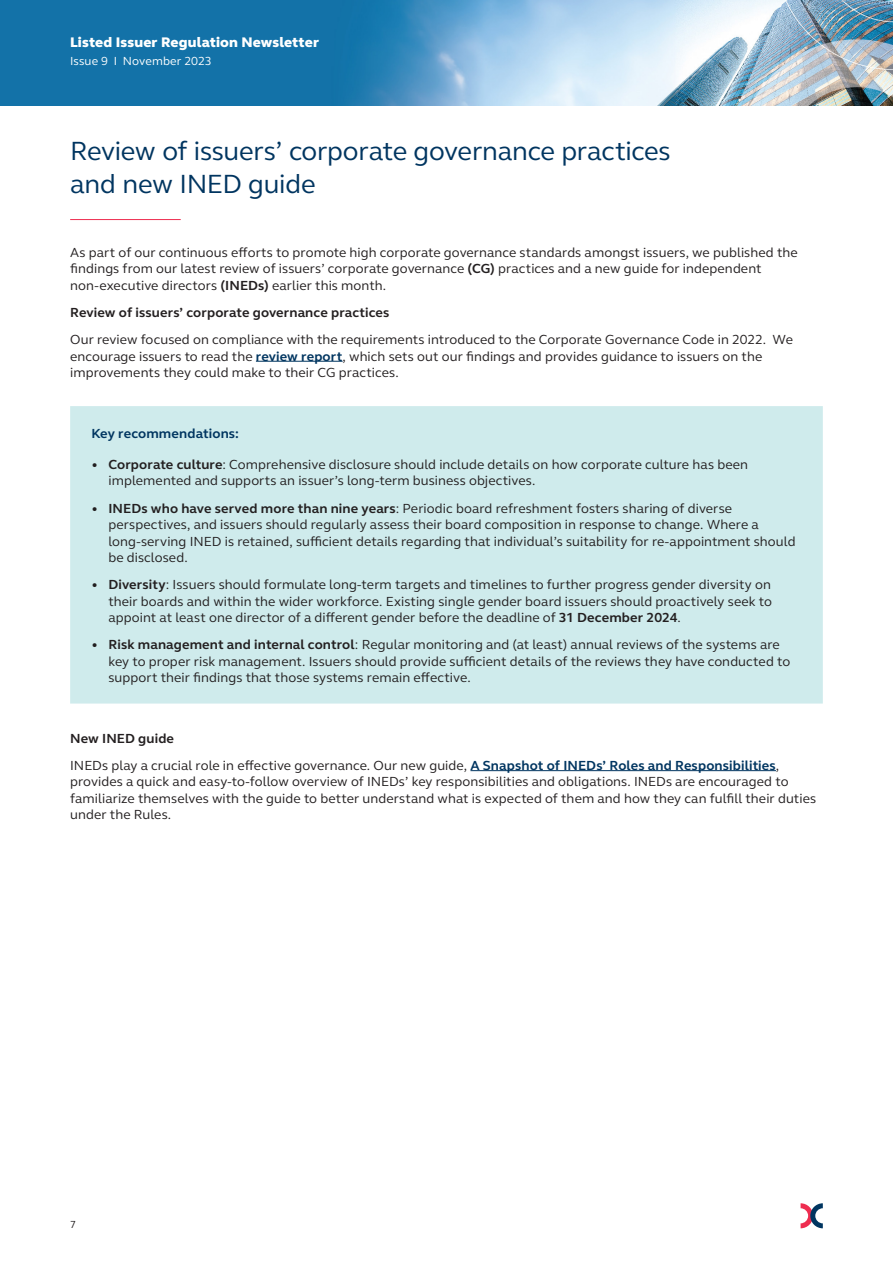
<style>
.page{position:relative;width:893px;height:1263px;background:#fff}
.page>*{position:absolute;margin:0;border:0;box-sizing:border-box;transform-origin:0 0}
._01_Headline_FS_Elliot_Pro_Regular_18_22{font:27px/33px "FS Elliot Pro";letter-spacing:-.01em;color:#003560}
.t1{font:800 14.25px "FS Elliot Pro";letter-spacing:.01em;color:#fff}
._04_body_text__Point__FS_Elliot_Pro_Regul{font:13.5px/16.5px "FS Elliot Pro";letter-spacing:.005em;color:#231f20}
._04_body_text_FS_Elliot_Pro_Regular_9_11{font:13.5px/16.5px "FS Elliot Pro";letter-spacing:.005em;color:#231f20}
._04_body_text_FS_Elliot_Pro_Regular_9_11-2{font:700 13.5px "FS Elliot Pro";letter-spacing:.01em;color:#231f20}
._03_Sub-head_FS_Elliot_Pro_Bold_9_11{font:700 13.5px "FS Elliot Pro";letter-spacing:.01em;color:#003560}
.t2{font:12px "FS Elliot Pro";letter-spacing:.01em;color:#fff}
.t3{font:10.5px "FS Elliot Pro";color:#231f20}
.s1{font-weight:700}
.s2{font-weight:700;color:#003560}
</style>
<div class="page">
<img style="left:0;top:0;width:893px;height:105px">
<svg style="left:801px;top:1203px;width:22px;height:25px"></svg>
<hr style="left:70px;top:219px;width:111px;height:1px;background:#ee2d50">
<hr style="left:256px;top:361px;width:87px;height:1px;background:#003560">
<div style="left:70px;top:406px;width:753px;height:297px;background:#cfebec"></div>
<hr style="left:470px;top:770px;width:306px;height:1px;background:#003560">
<p class="t1" style="left:70px;top:33px;width:250px">Listed Issuer Regulation Newsletter</p>
<p class="t2" style="left:70px;top:53px;width:143px">Issue 9 I November 2023</p>
<p class="_01_Headline_FS_Elliot_Pro_Regular_18_22" style="left:70px;top:133px;width:602px">Review of issuers’ corporate governance practices and new INED guide</p>
<p class="_04_body_text_FS_Elliot_Pro_Regular_9_11" style="left:70px;top:244px;width:729px">As part of our continuous efforts to promote high corporate governance standards amongst issuers, we published the findings from our latest review of issuers’ corporate governance <span class="s1">(CG)</span> practices and a new guide for independent non-executive directors <span class="s1">(INEDs)</span> earlier this month.</p>
<p class="_04_body_text_FS_Elliot_Pro_Regular_9_11-2" style="left:70px;top:303px;width:321px">Review of issuers’ corporate governance practices</p>
<p class="_04_body_text_FS_Elliot_Pro_Regular_9_11" style="left:70px;top:331px;width:724px">Our review focused on compliance with the requirements introduced to the Corporate Governance Code in 2022. We encourage issuers to read the <span class="s2">review report</span>, which sets out our findings and provides guidance to issuers on the improvements they could make to their CG practices.</p>
<p class="_03_Sub-head_FS_Elliot_Pro_Bold_9_11" style="left:91px;top:424px;width:149px">Key recommendations:</p>
<p class="_04_body_text__Point__FS_Elliot_Pro_Regul" style="left:108px;top:456px;width:641px;text-indent:-17px">• <span class="s1">Corporate culture</span>: Comprehensive disclosure should include details on how corporate culture has been implemented and supports an issuer’s long-term business objectives.</p>
<p class="_04_body_text__Point__FS_Elliot_Pro_Regul" style="left:108px;top:499px;width:689px;text-indent:-17px">• <span class="s1">INEDs who have served more than nine years</span>: Periodic board refreshment fosters sharing of diverse perspectives, and issuers should regularly assess their board composition in response to change. Where a long-serving INED is retained, sufficient details regarding that individual’s suitability for re-appointment should be disclosed.</p>
<p class="_04_body_text__Point__FS_Elliot_Pro_Regul" style="left:108px;top:576px;width:665px;text-align:justify;text-indent:-17px">• <span class="s1">Diversity</span>: Issuers should formulate long-term targets and timelines to further progress gender diversity on their boards and within the wider workforce. Existing single gender board issuers should proactively seek to appoint at least one director of a different gender before the deadline of <span class="s1">31 December 2024</span>.</p>
<p class="_04_body_text__Point__FS_Elliot_Pro_Regul" style="left:108px;top:636px;width:683px;text-indent:-17px">• <span class="s1">Risk management and internal control</span>: Regular monitoring and (at least) annual reviews of the systems are key to proper risk management. Issuers should provide sufficient details of the reviews they have conducted to support their findings that those systems remain effective.</p>
<p class="_04_body_text_FS_Elliot_Pro_Regular_9_11-2" style="left:70px;top:729px;width:105px">New INED guide</p>
<p class="_04_body_text_FS_Elliot_Pro_Regular_9_11" style="left:70px;top:757px;width:747px">INEDs play a crucial role in effective governance. Our new guide, <span class="s2">A Snapshot of INEDs’ Roles and Responsibilities</span>, provides a quick and easy-to-follow overview of INEDs’ key responsibilities and obligations. INEDs are encouraged to familiarize themselves with the guide to better understand what is expected of them and how they can fulfill their duties under the Rules.</p>
<p class="t3" style="left:70px;top:1217px;width:8px">7</p>
</div>
